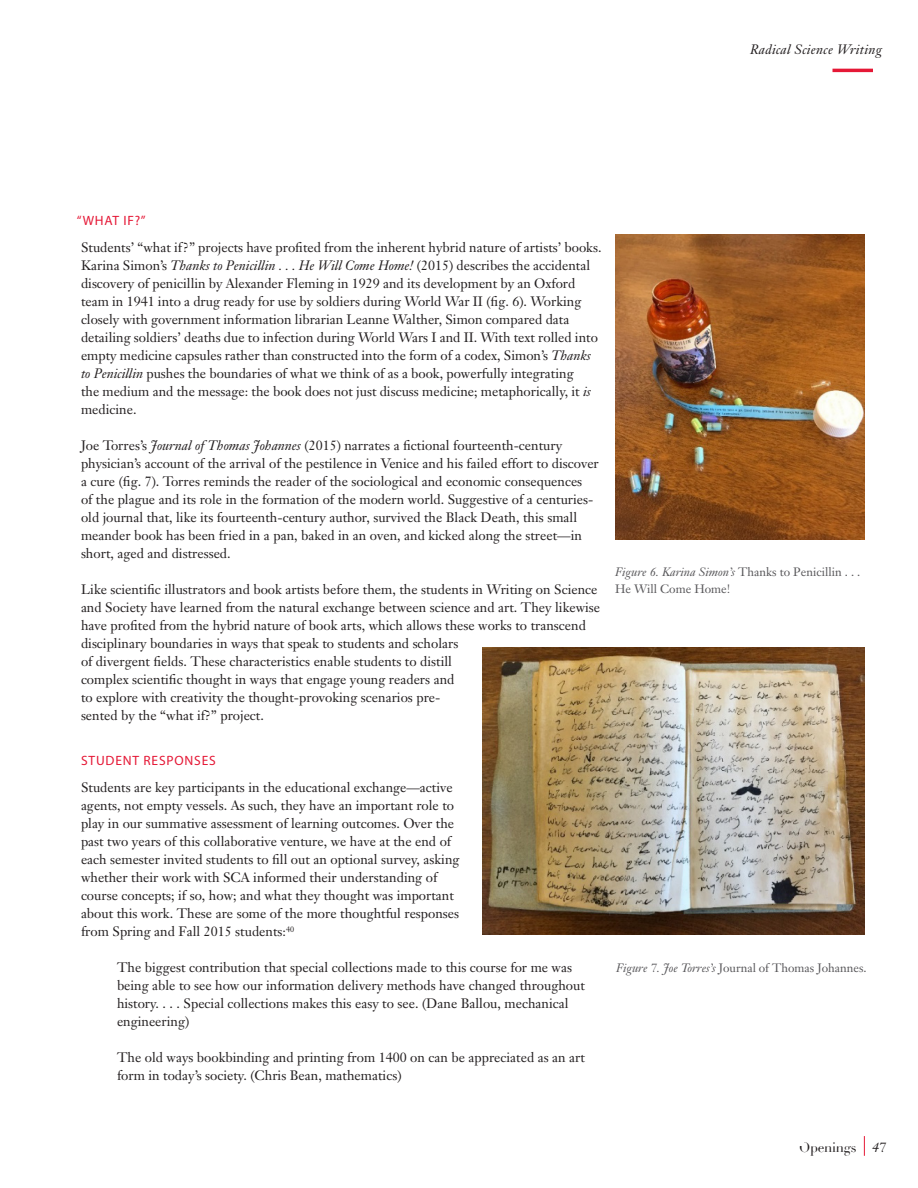
<style>
.page{position:relative;width:918px;height:1188px;background:#fff}
.page>*{position:absolute;margin:0;border:0;box-sizing:border-box;transform-origin:0 0}
.Janson_body_text{font:13.5px/18px "Janson Text";color:#231f20}
.Extract__prose{font:13.5px/18px "Janson Text";color:#231f20}
.Section_Heading{font:13.5px "Myriad Pro";letter-spacing:.06em;color:#e51836}
.t1{font:italic 13.5px "Janson Text";letter-spacing:.02em;color:#231f20}
.t2{font:13.5px "Didot";letter-spacing:-.02em;color:#231f20}
.t3{font:12px/16.5px "Janson Text";color:#575659}
.s1{font-style:italic}
.s2{font-family:"Janson Text";font-style:italic}
</style>
<div class="page">
<hr style="left:832px;top:69px;width:41px;height:3px;background:#e51836">
<svg style="left:864px;top:1136px;width:1px;height:20px"></svg>
<img style="left:483px;top:648px;width:381px;height:287px">
<img style="left:615px;top:234px;width:249px;height:306px">
<p class="t1" style="left:750px;top:41px;width:133px">Radical Science Writing</p>
<p class="Section_Heading" style="left:77px;top:212px;width:70px">“WHAT IF?”</p>
<p class="Janson_body_text" style="left:81px;top:238px;width:522px">Students’ “what if?” projects have profited from the inherent hybrid nature of artists’ books.<br>Karina Simon’s <span class="s1">Thanks to Penicillin . . . He Will Come Home!</span> (2015) describes the accidental discovery of penicillin by Alexander Fleming in 1929 and its development by an Oxford team in 1941 into a drug ready for use by soldiers during World War II (fig. 6). Working closely with government information librarian Leanne Walther, Simon compared data detailing soldiers’ deaths due to infection during World Wars I and II. With text rolled into empty medicine capsules rather than constructed into the form of a codex, Simon’s <span class="s1">Thanks to Penicillin</span> pushes the boundaries of what we think of as a book, powerfully integrating<br>the medium and the message: the book does not just discuss medicine; metaphorically, it <span class="s1">is </span>medicine.</p>
<p class="Janson_body_text" style="left:81px;top:436px;width:519px">Joe Torres’s <span class="s1">Journal of Thomas Johannes</span> (2015) narrates a fictional fourteenth-century physician’s account of the arrival of the pestilence in Venice and his failed effort to discover a cure (fig. 7). Torres reminds the reader of the sociological and economic consequences<br>of the plague and its role in the formation of the modern world. Suggestive of a centuries&shy;old journal that, like its fourteenth-century author, survived the Black Death, this small meander book has been fried in a pan, baked in an oven, and kicked along the street—in short, aged and distressed.</p>
<p class="Janson_body_text" style="left:81px;top:580px;width:521px">Like scientific illustrators and book artists before them, the students in Writing on Science and Society have learned from the natural exchange between science and art. They likewise have profited from the hybrid nature of book arts, which allows these works to transcend disciplinary boundaries in ways that speak to students and scholars<br>of divergent fields. These characteristics enable students to distill<br>complex scientific thought in ways that engage young readers and<br>to explore with creativity the thought-provoking scenarios pre-<br>sented by the “what if?” project.</p>
<p class="Section_Heading" style="left:81px;top:752px;width:136px">STUDENT RESPONSES</p>
<p class="Janson_body_text" style="left:81px;top:778px;width:380px">Students are key participants in the educational exchange—active agents, not empty vessels. As such, they have an important role to play in our summative assessment of learning outcomes. Over the past two years of this collaborative venture, we have at the end of each semester invited students to fill out an optional survey, asking whether their work with SCA informed their understanding of course concepts; if so, how; and what they thought was important about this work. These are some of the more thoughtful responses from Spring and Fall 2015 students:<sup>40</sup></p>
<p class="Extract__prose" style="left:117px;top:958px;width:469px">The biggest contribution that special collections made to this course for me was being able to see how our information delivery methods have changed throughout history. . . . Special collections makes this easy to see. (Dane Ballou, mechanical engineering)</p>
<p class="Extract__prose" style="left:117px;top:1048px;width:469px">The old ways bookbinding and printing from 1400 on can be appreciated as an art form in today’s society. (Chris Bean, mathematics)</p>
<p class="t3" style="left:615px;top:563px;width:247px"><span class="s1">Figure 6. Karina Simon’s</span> Thanks to Penicillin . . .<br>He Will Come Home!</p>
<p class="t3" style="left:616px;top:959px;width:252px"><span class="s1">Figure 7. Joe Torres’s</span> Journal of Thomas Johannes.</p>
<p class="t2" style="left:799px;top:1139px;width:88px">Openings <span class="s2">47</span></p>
</div>
